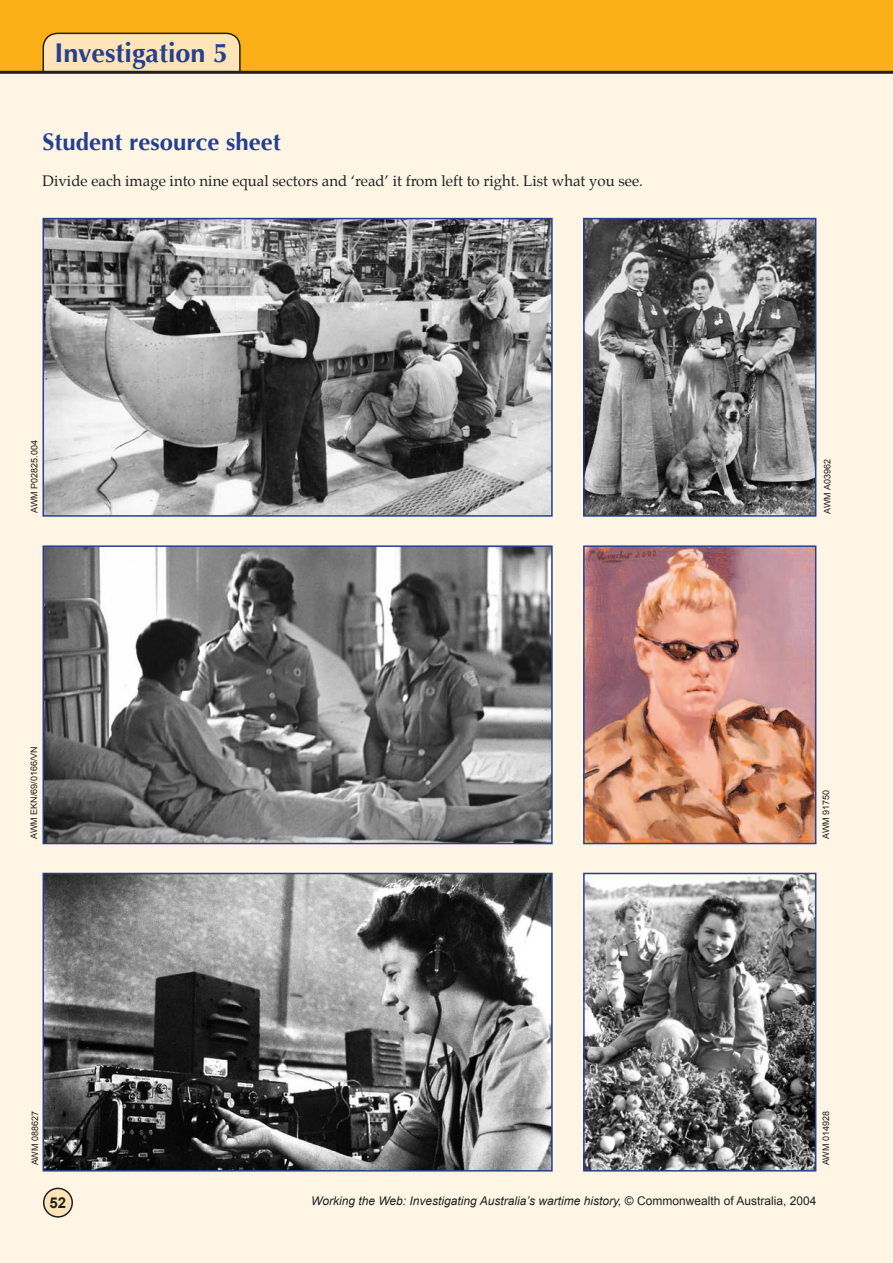
<style>
.page{position:relative;width:893px;height:1263px;background:#fff}
.page>*{position:absolute;margin:0;border:0;box-sizing:border-box;transform-origin:0 0}
.Section_title{font:700 27px "Optima";color:#25408f}
.heading_2{font:700 24px "Optima";color:#25408f}
.Body{font:15px "Palatino";color:#231f20}
.Page_Numbers{font:700 15px "Arial";color:#231f20}
.Resource_sheet_line{font:italic 12px "Arial";color:#231f20}
.Photo_Ref{font:9px "Arial";color:#231f20}
.s1{font-style:normal}
</style>
<div class="page">
<div style="left:0;top:73px;width:893px;height:1190px;background:#fef5e5"></div>
<div style="left:44px;top:1188px;width:28px;height:29px;background:#fee4b8;border-radius:50%"></div>
<div style="left:43px;top:1187px;width:30px;height:30px;border:2px solid #231f20;border-radius:50%"></div>
<div style="left:0;top:0;width:893px;height:72px;background:#fbb017"></div>
<svg style="left:42px;top:32px;width:199px;height:39px;background:#f1d7aa"></svg>
<hr style="left:0;top:71px;width:893px;height:3px;background:#231f20">
<img style="left:586px;top:221px;width:227px;height:293px">
<div style="left:583px;top:218px;width:233px;height:299px;border:2px solid #25408f"></div>
<img style="left:586px;top:548px;width:227px;height:293px">
<div style="left:583px;top:545px;width:233px;height:299px;border:2px solid #25408f"></div>
<img style="left:46px;top:221px;width:504px;height:293px">
<div style="left:43px;top:218px;width:510px;height:299px;border:2px solid #25408f"></div>
<img style="left:46px;top:548px;width:504px;height:293px">
<div style="left:43px;top:545px;width:510px;height:299px;border:2px solid #25408f"></div>
<img style="left:46px;top:876px;width:504px;height:292px">
<div style="left:43px;top:873px;width:510px;height:298px;border:2px solid #25408f"></div>
<img style="left:586px;top:876px;width:227px;height:292px">
<div style="left:583px;top:873px;width:233px;height:298px;border:2px solid #25408f"></div>
<p class="Section_title" style="left:55px;top:37px;width:175px">Investigation 5</p>
<p class="heading_2" style="left:43px;top:128px;width:240px">Student resource sheet</p>
<p class="Body" style="left:43px;top:171px;width:602px">Divide each image into nine equal sectors and ‘read’ it from left to right. List what you see.</p>
<p class="Photo_Ref" style="left:29px;top:513px;width:74px;rotate:-90deg">AWM P02825.004</p>
<p class="Photo_Ref" style="left:29px;top:839px;width:94px;rotate:-90deg">AWM EKN/69/0166/VN</p>
<p class="Photo_Ref" style="left:30px;top:1165px;width:56px;rotate:-90deg">AWM 088627</p>
<p class="Photo_Ref" style="left:822px;top:514px;width:56px;rotate:-90deg">AWM A03962</p>
<p class="Photo_Ref" style="left:821px;top:839px;width:51px;rotate:-90deg">AWM 91750</p>
<p class="Photo_Ref" style="left:821px;top:1165px;width:56px;rotate:-90deg">AWM 014928</p>
<p class="Page_Numbers" style="left:49px;top:1194px;width:18px">52</p>
<p class="Resource_sheet_line" style="left:311px;top:1194px;width:507px">Working the Web: Investigating Australia’s wartime history, <span class="s1">© Commonwealth of Australia, 2004</span></p>
</div>
